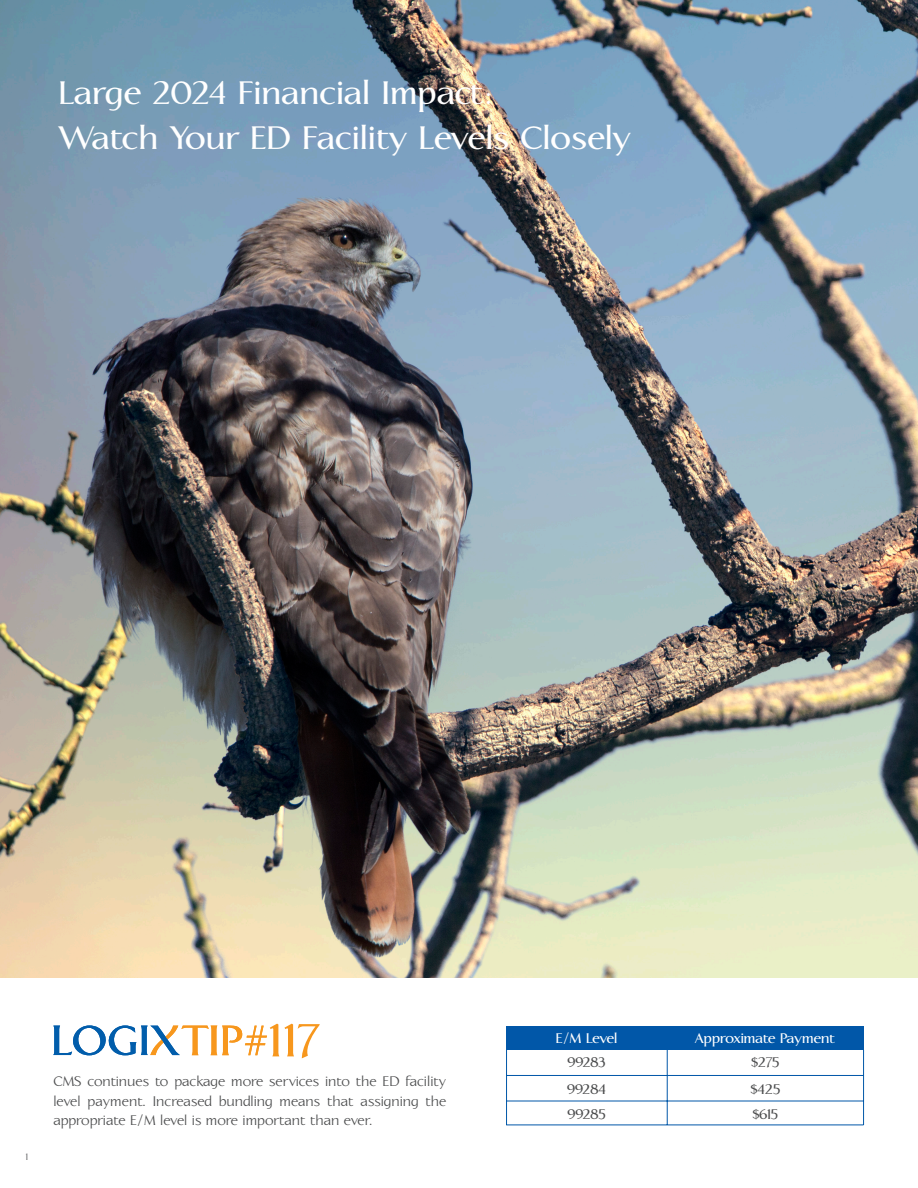
<style>
.page{position:relative;width:918px;height:1188px;background:#fff}
.page>*{position:absolute;margin:0;border:0;box-sizing:border-box;transform-origin:0 0}
.t1{font:700 60px "Aperto";color:#f7971d}
.Header_that_goes_in_green_bar{font:600 42px "Aperto";color:#fff}
.Paragraph_font{font:18px/19.5px "Aperto";color:#4b4c4d;text-align:justify}
.t2{font:600 18px "Aperto";letter-spacing:-.025em;color:#4b4c4d}
.t3{font:600 18px "Aperto";letter-spacing:-.01em;color:#fff}
.Paragraph_font-2{font:12px "Aperto";color:#4b4c4d}
</style>
<div class="page">
<img style="left:0;top:0;width:918px;height:977px">
<svg style="left:53px;top:1025px;width:214px;height:30px"></svg>
<div style="left:506px;top:1026px;width:358px;height:24px;background:#0157a8"></div>
<hr style="left:667px;top:1050px;width:1px;height:75px;background:#0157a8">
<hr style="left:506px;top:1050px;width:1px;height:75px;background:#0157a8">
<hr style="left:863px;top:1050px;width:1px;height:75px;background:#0157a8">
<hr style="left:506px;top:1075px;width:358px;height:1px;background:#0157a8">
<hr style="left:506px;top:1101px;width:358px;height:1px;background:#0157a8">
<hr style="left:506px;top:1125px;width:358px;height:1px;background:#0157a8">
<p class="Header_that_goes_in_green_bar" style="left:59px;top:65px;width:434px">Large 2024 Financial Impact:</p>
<p class="Header_that_goes_in_green_bar" style="left:59px;top:110px;width:574px">Watch Your ED Facility Levels Closely</p>
<p class="Paragraph_font-2" style="left:26px;top:1151px;width:4px">1</p>
<p class="t1" style="left:269px;top:1001px;width:54px">117</p>
<p class="Paragraph_font" style="left:53px;top:1072px;width:395px">CMS continues to package more services into the ED facility level payment. Increased bundling means that assigning the appropriate E/M level is more important than ever.</p>
<p class="t3" style="left:556px;top:1026px;width:63px">E/M Level</p>
<p class="t3" style="left:695px;top:1026px;width:141px">Approximate Payment</p>
<p class="t2" style="left:567px;top:1050px;width:40px">99283</p>
<p class="t2" style="left:751px;top:1050px;width:30px">$275</p>
<p class="t2" style="left:567px;top:1077px;width:40px">99284</p>
<p class="t2" style="left:750px;top:1077px;width:32px">$425</p>
<p class="t2" style="left:567px;top:1102px;width:40px">99285</p>
<p class="t2" style="left:752px;top:1102px;width:28px">$615</p>
</div>
